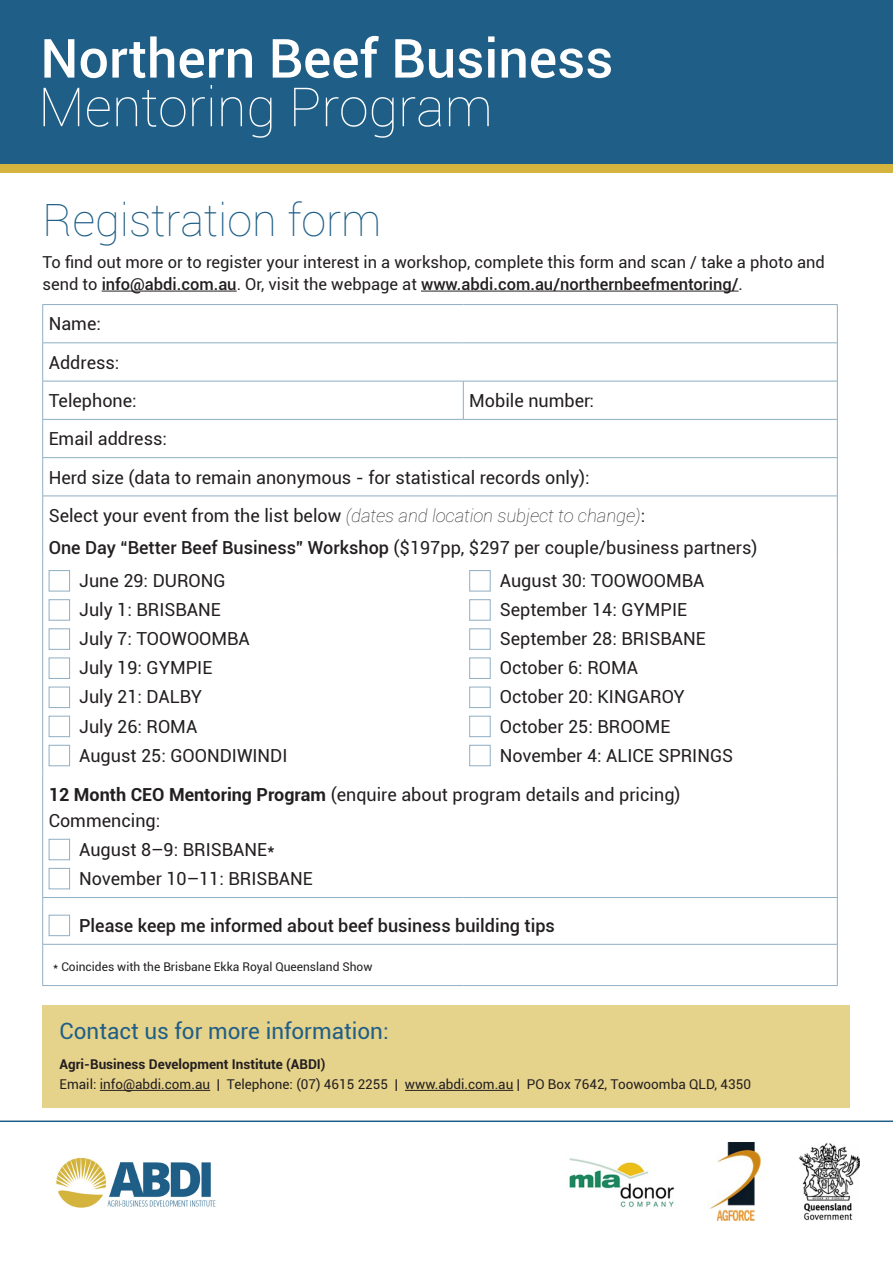
<style>
.page{position:relative;width:893px;height:1263px;background:#fff}
.page>*{position:absolute;margin:0;border:0;box-sizing:border-box;transform-origin:0 0}
.t1{font:500 54px "Roboto";color:#fff}
.t2{font:100 54px "Roboto";color:#fff}
.t3{font:100 45px "Roboto";color:#1f5e87}
.t4{font:22.5px "Roboto";color:#1f5e87}
.Form_body{font:18px "Roboto";color:#231f20}
.Form_body-2{font:italic 100 18px "Roboto";color:#231f20}
.Form_body-3{font:500 18px "Roboto";color:#231f20}
.t5{font:16.5px/21.6px "Roboto";color:#231f20}
.body{font:13.5px "Roboto";color:#231f20}
.body-2{font:700 13.5px "Roboto";color:#231f20}
.Form_body-4{font:12px "Roboto";color:#231f20}
.s1{font-weight:500}
.s2{font-weight:400;font-style:normal}
.s3{font-weight:700}
</style>
<div class="page">
<img style="left:56px;top:1157px;width:160px;height:51px">
<hr style="left:0;top:1120px;width:893px;height:2px;background:#1f5e87">
<img style="left:569px;top:1142px;width:290px;height:78px">
<div style="left:0;top:0;width:893px;height:165px;background:#1f5e87"></div>
<div style="left:0;top:165px;width:893px;height:8px;background:#d4b43d"></div>
<hr style="left:102px;top:291px;width:135px;height:1px;background:#231f20">
<hr style="left:421px;top:291px;width:318px;height:1px;background:#231f20">
<hr style="left:43px;top:304px;width:420px;height:1px;background:#8faec3">
<hr style="left:42px;top:305px;width:1px;height:38px;background:#8faec3">
<hr style="left:463px;top:304px;width:374px;height:1px;background:#8faec3">
<hr style="left:837px;top:305px;width:1px;height:38px;background:#8faec3">
<hr style="left:43px;top:343px;width:420px;height:1px;background:#8faec3">
<hr style="left:42px;top:343px;width:1px;height:38px;background:#8faec3">
<hr style="left:463px;top:343px;width:374px;height:1px;background:#8faec3">
<hr style="left:837px;top:343px;width:1px;height:38px;background:#8faec3">
<hr style="left:43px;top:381px;width:420px;height:1px;background:#8faec3">
<hr style="left:42px;top:381px;width:1px;height:38px;background:#8faec3">
<hr style="left:463px;top:381px;width:374px;height:1px;background:#8faec3">
<hr style="left:463px;top:381px;width:1px;height:38px;background:#8faec3">
<hr style="left:837px;top:381px;width:1px;height:38px;background:#8faec3">
<hr style="left:43px;top:419px;width:420px;height:1px;background:#8faec3">
<hr style="left:42px;top:420px;width:1px;height:37px;background:#8faec3">
<hr style="left:463px;top:419px;width:374px;height:1px;background:#8faec3">
<hr style="left:837px;top:420px;width:1px;height:37px;background:#8faec3">
<hr style="left:43px;top:457px;width:420px;height:1px;background:#8faec3">
<hr style="left:42px;top:458px;width:1px;height:38px;background:#8faec3">
<hr style="left:463px;top:457px;width:374px;height:1px;background:#8faec3">
<hr style="left:837px;top:458px;width:1px;height:38px;background:#8faec3">
<hr style="left:43px;top:496px;width:420px;height:1px;background:#8faec3">
<hr style="left:42px;top:496px;width:1px;height:38px;background:#8faec3">
<hr style="left:463px;top:496px;width:374px;height:1px;background:#8faec3">
<hr style="left:837px;top:496px;width:1px;height:38px;background:#8faec3">
<svg style="left:42px;top:534px;width:1px;height:26px"></svg>
<svg style="left:837px;top:534px;width:1px;height:26px"></svg>
<hr style="left:42px;top:560px;width:1px;height:214px;background:#8faec3">
<hr style="left:837px;top:560px;width:1px;height:214px;background:#8faec3">
<hr style="left:42px;top:774px;width:1px;height:123px;background:#8faec3">
<hr style="left:837px;top:774px;width:1px;height:123px;background:#8faec3">
<hr style="left:43px;top:897px;width:420px;height:1px;background:#8faec3">
<hr style="left:42px;top:898px;width:1px;height:46px;background:#8faec3">
<hr style="left:463px;top:897px;width:374px;height:1px;background:#8faec3">
<hr style="left:837px;top:898px;width:1px;height:46px;background:#8faec3">
<hr style="left:43px;top:944px;width:420px;height:1px;background:#8faec3">
<hr style="left:42px;top:944px;width:1px;height:41px;background:#8faec3">
<hr style="left:463px;top:944px;width:374px;height:1px;background:#8faec3">
<hr style="left:837px;top:944px;width:1px;height:41px;background:#8faec3">
<hr style="left:43px;top:985px;width:420px;height:1px;background:#8faec3">
<hr style="left:463px;top:985px;width:374px;height:1px;background:#8faec3">
<div style="left:49px;top:570px;width:21px;height:21px;border:1px solid #8faec3"></div>
<div style="left:49px;top:599px;width:21px;height:22px;border:1px solid #8faec3"></div>
<div style="left:49px;top:628px;width:21px;height:22px;border:1px solid #8faec3"></div>
<div style="left:49px;top:657px;width:21px;height:22px;border:1px solid #8faec3"></div>
<div style="left:49px;top:687px;width:21px;height:21px;border:1px solid #8faec3"></div>
<div style="left:49px;top:716px;width:21px;height:21px;border:1px solid #8faec3"></div>
<div style="left:49px;top:745px;width:21px;height:21px;border:1px solid #8faec3"></div>
<div style="left:469px;top:570px;width:22px;height:21px;border:1px solid #8faec3"></div>
<div style="left:469px;top:599px;width:22px;height:22px;border:1px solid #8faec3"></div>
<div style="left:469px;top:628px;width:22px;height:22px;border:1px solid #8faec3"></div>
<div style="left:469px;top:657px;width:22px;height:22px;border:1px solid #8faec3"></div>
<div style="left:469px;top:687px;width:22px;height:21px;border:1px solid #8faec3"></div>
<div style="left:469px;top:716px;width:22px;height:21px;border:1px solid #8faec3"></div>
<div style="left:469px;top:745px;width:22px;height:21px;border:1px solid #8faec3"></div>
<div style="left:49px;top:839px;width:21px;height:21px;border:1px solid #8faec3"></div>
<div style="left:49px;top:868px;width:21px;height:21px;border:1px solid #8faec3"></div>
<div style="left:49px;top:915px;width:21px;height:21px;border:1px solid #8faec3"></div>
<div style="left:43px;top:1005px;width:807px;height:102px;background:#e5d28b"></div>
<hr style="left:100px;top:1090px;width:110px;height:1px;background:#231f20">
<hr style="left:405px;top:1090px;width:108px;height:1px;background:#231f20">
<p class="t1" style="left:40px;top:20px;width:574px">Northern Beef Business</p>
<p class="t2" style="left:38px;top:70px;width:456px">Mentoring Program</p>
<p class="t3" style="left:43px;top:189px;width:341px">Registration form</p>
<p class="t5" style="left:43px;top:251px;width:784px">To find out more or to register your interest in a workshop, complete this form and scan / take a photo and send to <span class="s1">info@abdi.com.au</span>. Or, visit the webpage at <span class="s1">www.abdi.com.au/northernbeefmentoring/</span>.</p>
<p class="Form_body" style="left:49px;top:311px;width:54px">Name:</p>
<p class="Form_body" style="left:49px;top:350px;width:72px">Address:</p>
<p class="Form_body" style="left:49px;top:388px;width:90px">Telephone:</p>
<p class="Form_body" style="left:469px;top:388px;width:126px">Mobile number:</p>
<p class="Form_body" style="left:49px;top:426px;width:120px">Email address:</p>
<p class="Form_body" style="left:49px;top:464px;width:543px">Herd size (data to remain anonymous - for statistical records only):</p>
<p class="Form_body-2" style="left:49px;top:503px;width:598px"><span class="s2">Select your event from the list below</span> (dates and location subject to change)<span class="s2">:</span></p>
<p class="Form_body" style="left:49px;top:535px;width:710px"><span class="s1">One Day “Better Beef Business” Workshop</span> ($197pp, $297 per couple/business partners)</p>
<p class="Form_body" style="left:79px;top:568px;width:148px">June 29: DURONG</p>
<p class="Form_body" style="left:79px;top:597px;width:143px">July 1: BRISBANE</p>
<p class="Form_body" style="left:79px;top:626px;width:172px">July 7: TOOWOOMBA</p>
<p class="Form_body" style="left:79px;top:655px;width:135px">July 19: GYMPIE</p>
<p class="Form_body" style="left:79px;top:684px;width:125px">July 21: DALBY</p>
<p class="Form_body" style="left:79px;top:713px;width:120px">July 26: ROMA</p>
<p class="Form_body" style="left:79px;top:743px;width:210px">August 25: GOONDIWINDI</p>
<p class="Form_body" style="left:500px;top:568px;width:206px">August 30: TOOWOOMBA</p>
<p class="Form_body" style="left:500px;top:597px;width:189px">September 14: GYMPIE</p>
<p class="Form_body" style="left:500px;top:626px;width:208px">September 28: BRISBANE</p>
<p class="Form_body" style="left:500px;top:655px;width:140px">October 6: ROMA</p>
<p class="Form_body" style="left:500px;top:684px;width:187px">October 20: KINGAROY</p>
<p class="Form_body" style="left:500px;top:713px;width:172px">October 25: BROOME</p>
<p class="Form_body" style="left:500px;top:743px;width:235px">November 4: ALICE SPRINGS</p>
<p class="Form_body" style="left:49px;top:782px;width:633px"><span class="s3">12 Month CEO Mentoring Program</span> (enquire about program details and pricing)</p>
<p class="Form_body" style="left:49px;top:807px;width:113px">Commencing:</p>
<p class="Form_body" style="left:79px;top:837px;width:197px">August 8–9: BRISBANE*</p>
<p class="Form_body" style="left:79px;top:866px;width:235px">November 10–11: BRISBANE</p>
<p class="Form_body-3" style="left:79px;top:912px;width:477px">Please keep me informed about beef business building tips</p>
<p class="Form_body-4" style="left:53px;top:958px;width:321px">* Coincides with the Brisbane Ekka Royal Queensland Show</p>
<h1 class="t4" style="left:60px;top:1015px;width:331px">Contact us for more information:</h1>
<p class="body-2" style="left:60px;top:1054px;width:267px">Agri-Business Development Institute (ABDI)</p>
<p class="body" style="left:60px;top:1075px;width:693px">Email: info@abdi.com.au | Telephone: (07) 4615 2255 | www.abdi.com.au | PO Box 7642, Toowoomba QLD, 4350</p>
</div>
